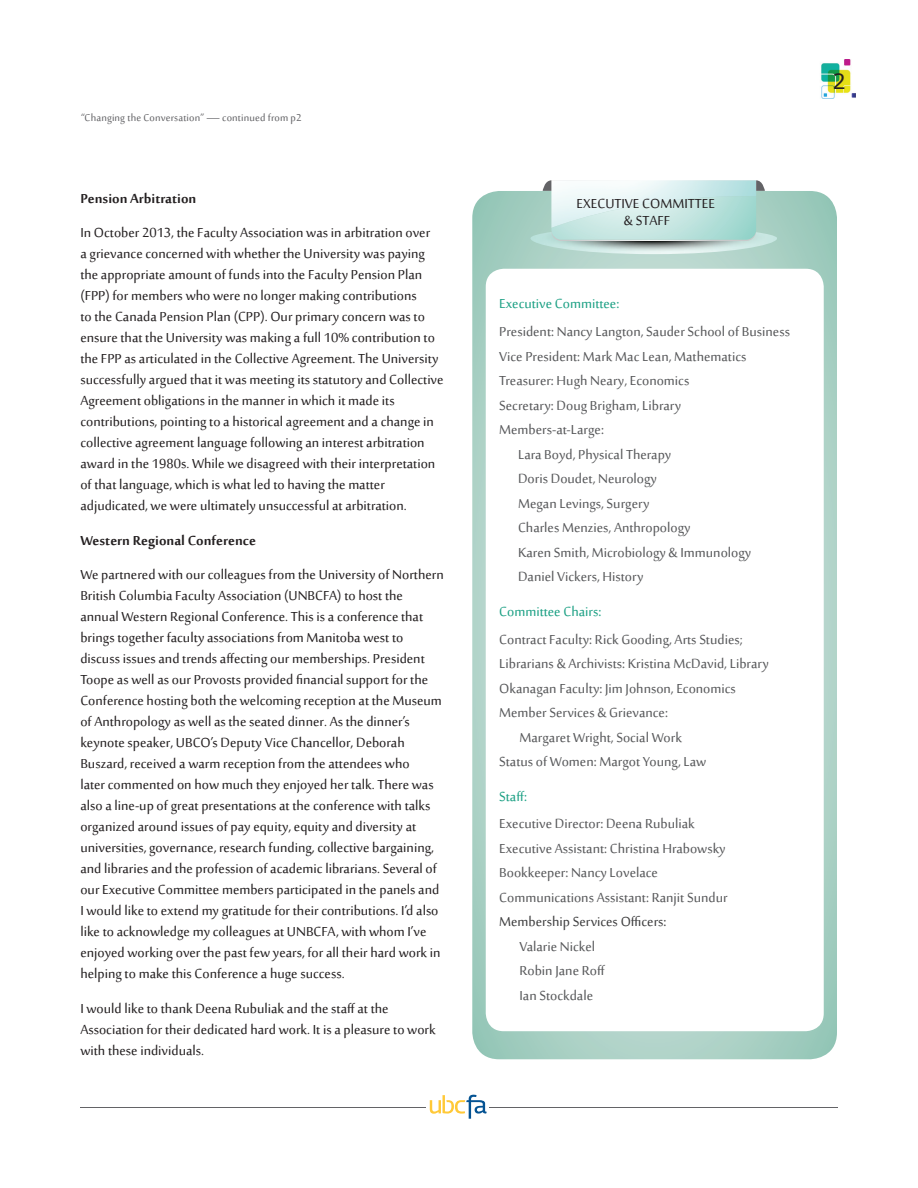
<style>
.page{position:relative;width:918px;height:1188px;background:#fff}
.page>*{position:absolute;margin:0;border:0;box-sizing:border-box;transform-origin:0 0}
.t1{font:21px "Verdana";color:#231f20}
.t2{font:18px/21px "Sakkal Majalla";color:#231f20}
.t3{font:18px/24.5px "Sakkal Majalla";color:#57585a}
.t4{font:700 18px "Sakkal Majalla";color:#231f20}
.t5{font:18px "Sakkal Majalla";color:#1ca084}
.t6{font:18px "Sakkal Majalla";color:#3e3e3f}
.t7{font:18px/17.1px "Sakkal Majalla";color:#221d1f;text-align:center}
.t8{font:13.5px "Sakkal Majalla";letter-spacing:.01em;color:#636366}
</style>
<div class="page">
<img style="left:821px;top:60px;width:35px;height:38px">
<hr style="left:80px;top:1107px;width:758px;height:1px;background:#636366">
<div style="left:426px;top:1095px;width:63px;height:24px;background:#fff"></div>
<svg style="left:430px;top:1095px;width:57px;height:24px"></svg>
<svg style="left:472px;top:191px;width:365px;height:868px;background:#a9d0c4"></svg>
<img style="left:530px;top:232px;width:247px;height:22px">
<div style="left:486px;top:269px;width:338px;height:762px;background:#fff;border-radius:18px"></div>
<svg style="left:543px;top:180px;width:222px;height:61px;background:#cbe6e3"></svg>
<p class="t8" style="left:81px;top:110px;width:222px">“Changing the Conversation” — continued from p2</p>
<p class="t4" style="left:80px;top:188px;width:117px">Pension Arbitration</p>
<p class="t2" style="left:80px;top:223px;width:365px">In October 2013, the Faculty Association was in arbitration over<br>a grievance concerned with whether the University was paying the appropriate amount of funds into the Faculty Pension Plan (FPP) for members who were no longer making contributions<br>to the Canada Pension Plan (CPP). Our primary concern was to ensure that the University was making a full 10% contribution to the FPP as articulated in the Collective Agreement. The University successfully argued that it was meeting its statutory and Collective Agreement obligations in the manner in which it made its contributions, pointing to a historical agreement and a change in collective agreement language following an interest arbitration award in the 1980s. While we disagreed with their interpretation of that language, which is what led to having the matter adjudicated, we were ultimately unsuccessful at arbitration.</p>
<p class="t4" style="left:80px;top:530px;width:177px">Western Regional Conference</p>
<p class="t2" style="left:80px;top:565px;width:365px">We partnered with our colleagues from the University of Northern British Columbia Faculty Association (UNBCFA) to host the annual Western Regional Conference. This is a conference that brings together faculty associations from Manitoba west to discuss issues and trends affecting our memberships. President Toope as well as our Provosts provided financial support for the Conference hosting both the welcoming reception at the Museum of Anthropology as well as the seated dinner. As the dinner’s keynote speaker, UBCO’s Deputy Vice Chancellor, Deborah Buszard, received a warm reception from the attendees who<br>later commented on how much they enjoyed her talk. There was also a line-up of great presentations at the conference with talks organized around issues of pay equity, equity and diversity at universities, governance, research funding, collective bargaining, and libraries and the profession of academic librarians. Several of our Executive Committee members participated in the panels and I would like to extend my gratitude for their contributions. I’d also like to acknowledge my colleagues at UNBCFA, with whom I’ve enjoyed working over the past few years, for all their hard work in helping to make this Conference a huge success.</p>
<p class="t2" style="left:80px;top:999px;width:357px">I would like to thank Deena Rubuliak and the staff at the<br>Association for their dedicated hard work. It is a pleasure to work with these individuals.</p>
<p class="t7" style="left:577px;top:196px;width:140px">EXECUTIVE COMMITTEE &amp; STAFF</p>
<p class="t5" style="left:499px;top:294px;width:122px">Executive Committee:</p>
<p class="t3" style="left:499px;top:320px;width:292px">President: Nancy Langton, Sauder School of Business</p>
<p class="t3" style="left:499px;top:345px;width:249px">Vice President: Mark Mac Lean, Mathematics</p>
<p class="t3" style="left:499px;top:370px;width:192px">Treasurer: Hugh Neary, Economics</p>
<p class="t3" style="left:499px;top:394px;width:183px">Secretary: Doug Brigham, Library</p>
<p class="t3" style="left:499px;top:419px;width:106px">Members-at-Large:</p>
<p class="t3" style="left:518px;top:443px;width:155px">Lara Boyd, Physical Therapy</p>
<p class="t3" style="left:518px;top:468px;width:141px">Doris Doudet, Neurology</p>
<p class="t3" style="left:518px;top:492px;width:133px">Megan Levings, Surgery</p>
<p class="t3" style="left:518px;top:517px;width:174px">Charles Menzies, Anthropology</p>
<p class="t3" style="left:518px;top:541px;width:235px">Karen Smith, Microbiology &amp; Immunology</p>
<p class="t3" style="left:518px;top:566px;width:127px">Daniel Vickers, History</p>
<p class="t5" style="left:499px;top:601px;width:104px">Committee Chairs:</p>
<p class="t3" style="left:499px;top:628px;width:245px">Contract Faculty: Rick Gooding, Arts Studies;</p>
<p class="t3" style="left:499px;top:652px;width:271px">Librarians &amp; Archivists: Kristina McDavid, Library</p>
<p class="t3" style="left:499px;top:677px;width:238px">Okanagan Faculty: Jim Johnson, Economics</p>
<p class="t3" style="left:499px;top:701px;width:170px">Member Services &amp; Grievance:</p>
<p class="t3" style="left:520px;top:726px;width:164px">Margaret Wright, Social Work</p>
<p class="t3" style="left:499px;top:750px;width:209px">Status of Women: Margot Young, Law</p>
<p class="t5" style="left:499px;top:786px;width:29px">Staff:</p>
<p class="t3" style="left:499px;top:813px;width:230px">Executive Director: Deena Rubuliak Executive Assistant: Christina Hrabowsky Bookkeeper: Nancy Lovelace Communications Assistant: Ranjit Sundur</p>
<p class="t6" style="left:499px;top:912px;width:169px">Membership Services Officers:</p>
<p class="t3" style="left:520px;top:935px;width:87px">Valarie Nickel<br>Robin Jane Roff<br>Ian Stockdale</p>
<p class="t1" style="left:833px;top:67px;width:15px">2</p>
</div>
